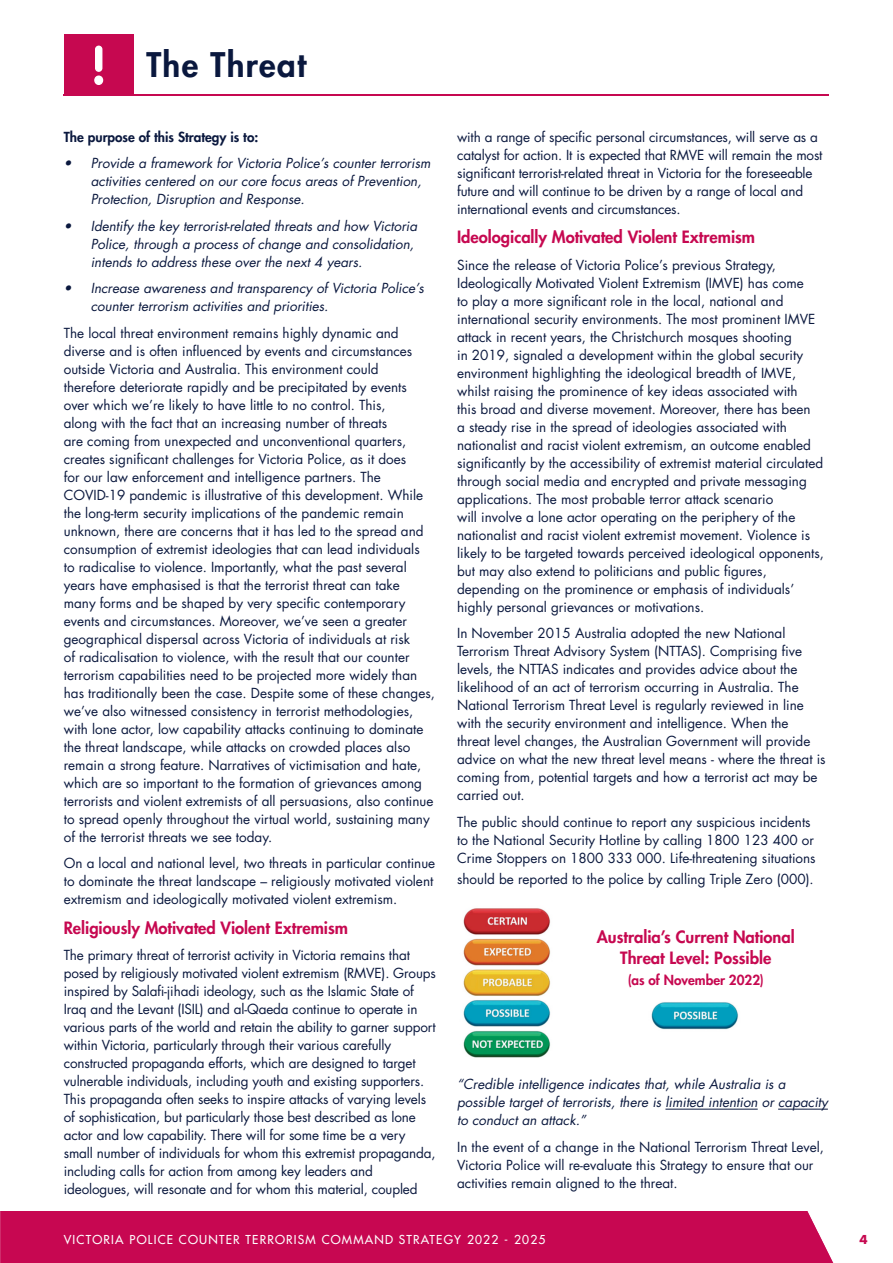
<style>
.page{position:relative;width:893px;height:1263px;background:#fff}
.page>*{position:absolute;margin:0;border:0;box-sizing:border-box;transform-origin:0 0}
.Heading_BOLD{font:800 33px "Futura LT";letter-spacing:.04em;color:#0a183e}
.Body_Copy_BOLD{font:800 16.5px/21px "Futura LT";color:#c60850;text-align:center}
.Body_Copy{font:13.5px/18px "Futura LT";color:#0a183e}
.Body_Copy_Dot_Points{font:italic 13.5px/18px "Futura LT";color:#0a183e}
.Body_Copy-2{font:800 13.5px "Futura LT";color:#0a183e}
.Body_Copy_BOLD-2{font:800 13.5px "Futura LT";color:#c60850}
.t1{font:12px "Futura LT";letter-spacing:.1em;color:#fff}
.t2{font:700 12px "Futura LT";color:#c60850}
</style>
<div class="page">
<div style="left:0;top:1212px;width:834px;height:51px;background:#c70751"></div>
<hr style="left:64px;top:95px;width:765px;height:1px;background:#c60850">
<div style="left:64px;top:35px;width:70px;height:61px;background:#c60850"></div>
<svg style="left:94px;top:46px;width:9px;height:39px"></svg>
<hr style="left:665px;top:1109px;width:93px;height:1px;background:#0a183e">
<hr style="left:778px;top:1109px;width:50px;height:1px;background:#0a183e">
<img style="left:463px;top:908px;width:88px;height:150px">
<img style="left:651px;top:1002px;width:88px;height:28px">
<p class="Heading_BOLD" style="left:146px;top:43px;width:161px">The Threat</p>
<p class="Body_Copy-2" style="left:64px;top:128px;width:196px">The purpose of this Strategy is to:</p>
<p class="Body_Copy_Dot_Points" style="left:91px;top:154px;width:341px;text-indent:-27px">• Provide a framework for Victoria Police’s counter terrorism activities centered on our core focus areas of Prevention,<br>Protection, Disruption and Response.</p>
<p class="Body_Copy_Dot_Points" style="left:91px;top:217px;width:328px;text-indent:-27px">• Identify the key terrorist-related threats and how Victoria<br>Police, through a process of change and consolidation, intends to address these over the next 4 years.</p>
<p class="Body_Copy_Dot_Points" style="left:91px;top:279px;width:334px;text-indent:-27px">• Increase awareness and transparency of Victoria Police’s counter terrorism activities and priorities.</p>
<p class="Body_Copy" style="left:64px;top:324px;width:373px">The local threat environment remains highly dynamic and diverse and is often influenced by events and circumstances outside Victoria and Australia. This environment could<br>therefore deteriorate rapidly and be precipitated by events over which we’re likely to have little to no control. This,<br>along with the fact that an increasing number of threats<br>are coming from unexpected and unconventional quarters, creates significant challenges for Victoria Police, as it does<br>for our law enforcement and intelligence partners. The COVID-19 pandemic is illustrative of this development. While the long-term security implications of the pandemic remain unknown, there are concerns that it has led to the spread and consumption of extremist ideologies that can lead individuals<br>to radicalise to violence. Importantly, what the past several years have emphasised is that the terrorist threat can take many forms and be shaped by very specific contemporary events and circumstances. Moreover, we’ve seen a greater geographical dispersal across Victoria of individuals at risk<br>of radicalisation to violence, with the result that our counter terrorism capabilities need to be projected more widely than has traditionally been the case. Despite some of these changes, we’ve also witnessed consistency in terrorist methodologies, with lone actor, low capability attacks continuing to dominate the threat landscape, while attacks on crowded places also remain a strong feature. Narratives of victimisation and hate, which are so important to the formation of grievances among terrorists and violent extremists of all persuasions, also continue to spread openly throughout the virtual world, sustaining many of the terrorist threats we see today.</p>
<p class="Body_Copy" style="left:64px;top:854px;width:373px">On a local and national level, two threats in particular continue to dominate the threat landscape – religiously motivated violent extremism and ideologically motivated violent extremism.</p>
<p class="Body_Copy_BOLD" style="left:64px;top:917px;width:286px">Religiously Motivated Violent Extremism</p>
<p class="Body_Copy" style="left:64px;top:946px;width:374px">The primary threat of terrorist activity in Victoria remains that posed by religiously motivated violent extremism (RMVE). Groups inspired by Salafi-jihadi ideology, such as the Islamic State of Iraq and the Levant (ISIL) and al-Qaeda continue to operate in various parts of the world and retain the ability to garner support within Victoria, particularly through their various carefully constructed propaganda efforts, which are designed to target vulnerable individuals, including youth and existing supporters.<br>This propaganda often seeks to inspire attacks of varying levels of sophistication, but particularly those best described as lone actor and low capability. There will for some time be a very small number of individuals for whom this extremist propaganda, including calls for action from among key leaders and ideologues, will resonate and for whom this material, coupled</p>
<p class="Body_Copy" style="left:457px;top:128px;width:367px">with a range of specific personal circumstances, will serve as a catalyst for action. It is expected that RMVE will remain the most significant terrorist-related threat in Victoria for the foreseeable future and will continue to be driven by a range of local and international events and circumstances.</p>
<p class="Body_Copy_BOLD" style="left:457px;top:226px;width:300px">Ideologically Motivated Violent Extremism</p>
<p class="Body_Copy" style="left:457px;top:256px;width:368px">Since the release of Victoria Police’s previous Strategy, Ideologically Motivated Violent Extremism (IMVE) has come<br>to play a more significant role in the local, national and international security environments. The most prominent IMVE attack in recent years, the Christchurch mosques shooting<br>in 2019, signaled a development within the global security environment highlighting the ideological breadth of IMVE, whilst raising the prominence of key ideas associated with<br>this broad and diverse movement. Moreover, there has been<br>a steady rise in the spread of ideologies associated with nationalist and racist violent extremism, an outcome enabled significantly by the accessibility of extremist material circulated through social media and encrypted and private messaging applications. The most probable terror attack scenario<br>will involve a lone actor operating on the periphery of the nationalist and racist violent extremist movement. Violence is likely to be targeted towards perceived ideological opponents, but may also extend to politicians and public figures, depending on the prominence or emphasis of individuals’ highly personal grievances or motivations.</p>
<p class="Body_Copy" style="left:457px;top:624px;width:370px">In November 2015 Australia adopted the new National Terrorism Threat Advisory System (NTTAS). Comprising five levels, the NTTAS indicates and provides advice about the likelihood of an act of terrorism occurring in Australia. The National Terrorism Threat Level is regularly reviewed in line with the security environment and intelligence. When the<br>threat level changes, the Australian Government will provide advice on what the new threat level means - where the threat is coming from, potential targets and how a terrorist act may be carried out.</p>
<p class="Body_Copy" style="left:457px;top:813px;width:360px">The public should continue to report any suspicious incidents to the National Security Hotline by calling 1800 123 400 or<br>Crime Stoppers on 1800 333 000. Life-threatening situations</p>
<p class="Body_Copy" style="left:457px;top:870px;width:358px">should be reported to the police by calling Triple Zero (000).</p>
<p class="Body_Copy_BOLD" style="left:597px;top:926px;width:199px">Australia’s Current National<br>Threat Level: Possible</p>
<p class="Body_Copy_BOLD-2" style="left:628px;top:970px;width:138px">(as of November 2022)</p>
<p class="Body_Copy_Dot_Points" style="left:457px;top:1076px;width:372px">“Credible intelligence indicates that, while Australia is a possible target of terrorists, there is limited intention or capacity to conduct an attack.”</p>
<p class="Body_Copy" style="left:457px;top:1138px;width:368px">In the event of a change in the National Terrorism Threat Level,<br>Victoria Police will re-evaluate this Strategy to ensure that our activities remain aligned to the threat.</p>
<p class="t1" style="left:64px;top:1232px;width:483px">VICTORIA POLICE COUNTER TERRORISM COMMAND STRATEGY 2022 - 2025</p>
<p class="t2" style="left:860px;top:1231px;width:10px">4</p>
</div>
